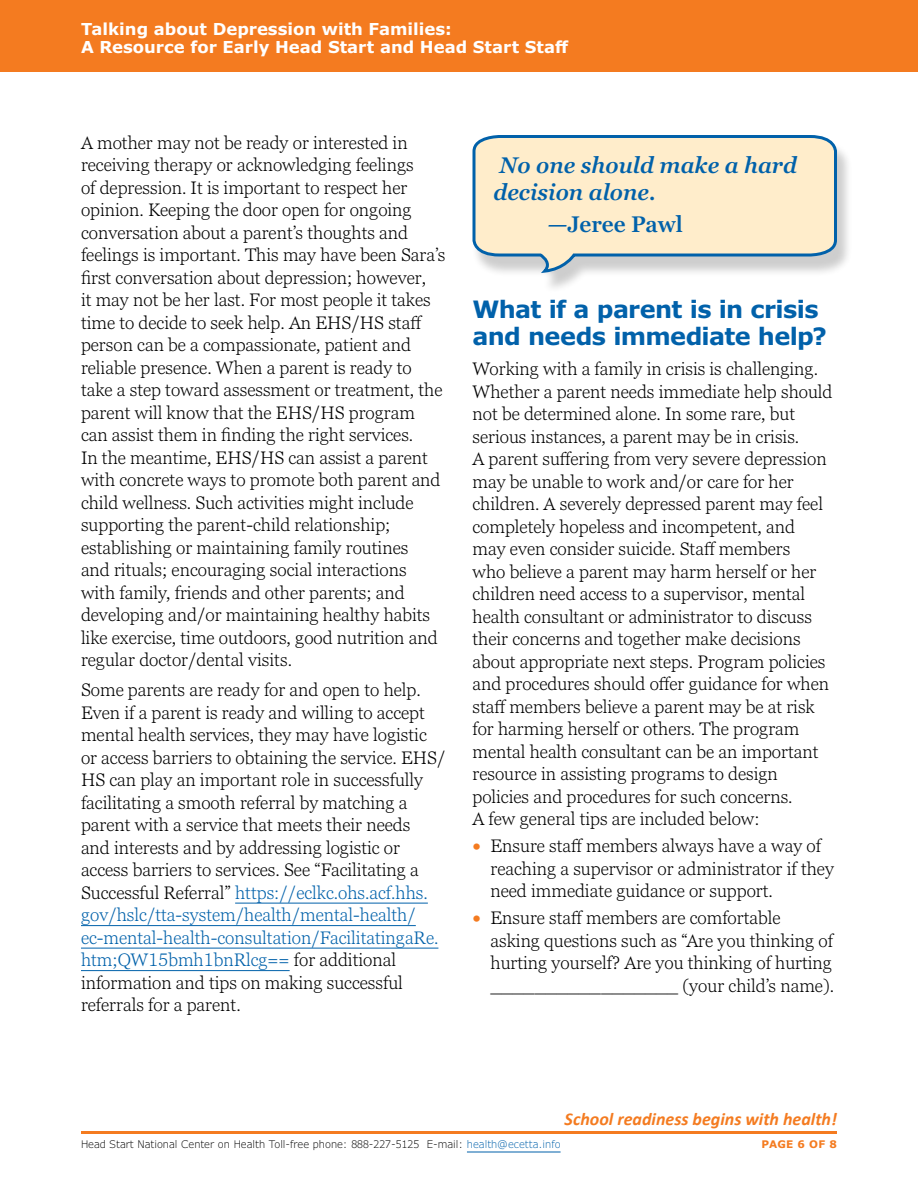
<style>
.page{position:relative;width:918px;height:1188px;background:#fff}
.page>*{position:absolute;margin:0;border:0;box-sizing:border-box;transform-origin:0 0}
.t1{font:700 24px/27px "Verdana Pro";letter-spacing:-.03em;color:#0161aa}
.t2{font:italic 600 22.5px/27px "Georgia Pro";color:#0161aa}
.t3{font:600 22.5px "Georgia Pro";color:#0161aa}
.t4{font:300 18px/22.5px "Georgia Pro";color:#000}
.t5{font:italic 700 18px "Calibri";color:#f47b20}
.t6{font:700 16.5px/18px "Verdana Pro";color:#fff}
.t7{font:300 10.5px "Verdana Pro";color:#000}
.t8{font:700 10.5px "Verdana Pro";letter-spacing:.02em;color:#f47b20}
.s1{color:#0161aa}
.s2{font-style:italic}
.s3{font-weight:900;color:#f47b20}
</style>
<div class="page">
<hr style="left:81px;top:1131px;width:756px;height:3px;background:#f47b20">
<hr style="left:467px;top:1152px;width:94px;height:1px;background:#0161aa">
<hr style="left:235px;top:903px;width:193px;height:1px;background:#0161aa">
<hr style="left:81px;top:925px;width:335px;height:1px;background:#0161aa">
<hr style="left:81px;top:948px;width:357px;height:1px;background:#0161aa">
<hr style="left:81px;top:970px;width:209px;height:1px;background:#0161aa">
<div style="left:0;top:0;width:918px;height:72px;background:#f47b20"></div>
<div style="left:472px;top:140px;width:380px;height:154px;background:#000;opacity:.2"></div>
<svg style="left:472px;top:135px;width:367px;height:140px;background:#ece3cb"></svg>
<p class="t6" style="left:81px;top:20px;width:489px">Talking about Depression with Families:<br>A Resource for Early Head Start and Head Start Staff</p>
<p class="t4" style="left:81px;top:132px;width:366px">A mother may not be ready or interested in receiving therapy or acknowledging feelings<br>of depression. It is important to respect her opinion. Keeping the door open for ongoing conversation about a parent’s thoughts and feelings is important. This may have been Sara’s first conversation about depression; however,<br>it may not be her last. For most people it takes time to decide to seek help. An EHS/HS staff person can be a compassionate, patient and reliable presence. When a parent is ready to take a step toward assessment or treatment, the parent will know that the EHS/HS program can assist them in finding the right services.<br>In the meantime, EHS/HS can assist a parent with concrete ways to promote both parent and child wellness. Such activities might include supporting the parent-child relationship; establishing or maintaining family routines<br>and rituals; encouraging social interactions<br>with family, friends and other parents; and developing and/or maintaining healthy habits like exercise, time outdoors, good nutrition and regular doctor/dental visits.</p>
<p class="t4" style="left:81px;top:679px;width:366px">Some parents are ready for and open to help.<br>Even if a parent is ready and willing to accept mental health services, they may have logistic or access barriers to obtaining the service. EHS/ HS can play an important role in successfully facilitating a smooth referral by matching a parent with a service that meets their needs<br>and interests and by addressing logistic or access barriers to services. See “Facilitating a Successful Referral” <span class="s1">https://eclkc.ohs.acf.hhs. gov/hslc/tta-system/health/mental-health/ ec-mental-health-consultation/FacilitatingaRe. htm;QW15bmh1bnRlcg==</span> for additional information and tips on making successful referrals for a parent.</p>
<p class="t2" style="left:493px;top:153px;width:305px">No one should make a hard decision alone.</p>
<p class="t3" style="left:547px;top:211px;width:137px"><span class="s2">—</span>Jeree Pawl</p>
<h2 class="t1" style="left:472px;top:296px;width:356px">What if a parent is in crisis and needs immediate help?</h2>
<p class="t4" style="left:472px;top:359px;width:361px">Working with a family in crisis is challenging.<br>Whether a parent needs immediate help should not be determined alone. In some rare, but serious instances, a parent may be in crisis.<br>A parent suffering from very severe depression may be unable to work and/or care for her children. A severely depressed parent may feel completely hopeless and incompetent, and may even consider suicide. Staff members<br>who believe a parent may harm herself or her children need access to a supervisor, mental health consultant or administrator to discuss their concerns and together make decisions about appropriate next steps. Program policies and procedures should offer guidance for when staff members believe a parent may be at risk for harming herself or others. The program mental health consultant can be an important resource in assisting programs to design policies and procedures for such concerns.<br>A few general tips are included below:</p>
<p class="t4" style="left:490px;top:836px;width:345px;text-indent:-18px"><span class="s3">•</span> Ensure staff members always have a way of reaching a supervisor or administrator if they need immediate guidance or support.</p>
<p class="t4" style="left:490px;top:908px;width:345px;text-indent:-18px"><span class="s3">•</span> Ensure staff members are comfortable asking questions such as “Are you thinking of hurting yourself? Are you thinking of hurting _________________ (your child’s name).</p>
<p class="t5" style="left:565px;top:1108px;width:274px">School readiness begins with health!</p>
<p class="t7" style="left:81px;top:1137px;width:481px">Head Start National Center on Health Toll-free phone: 888-227-5125 E-mail: <span class="s1">health@ecetta.info</span></p>
<p class="t8" style="left:762px;top:1137px;width:77px">PAGE 6 OF 8</p>
</div>
